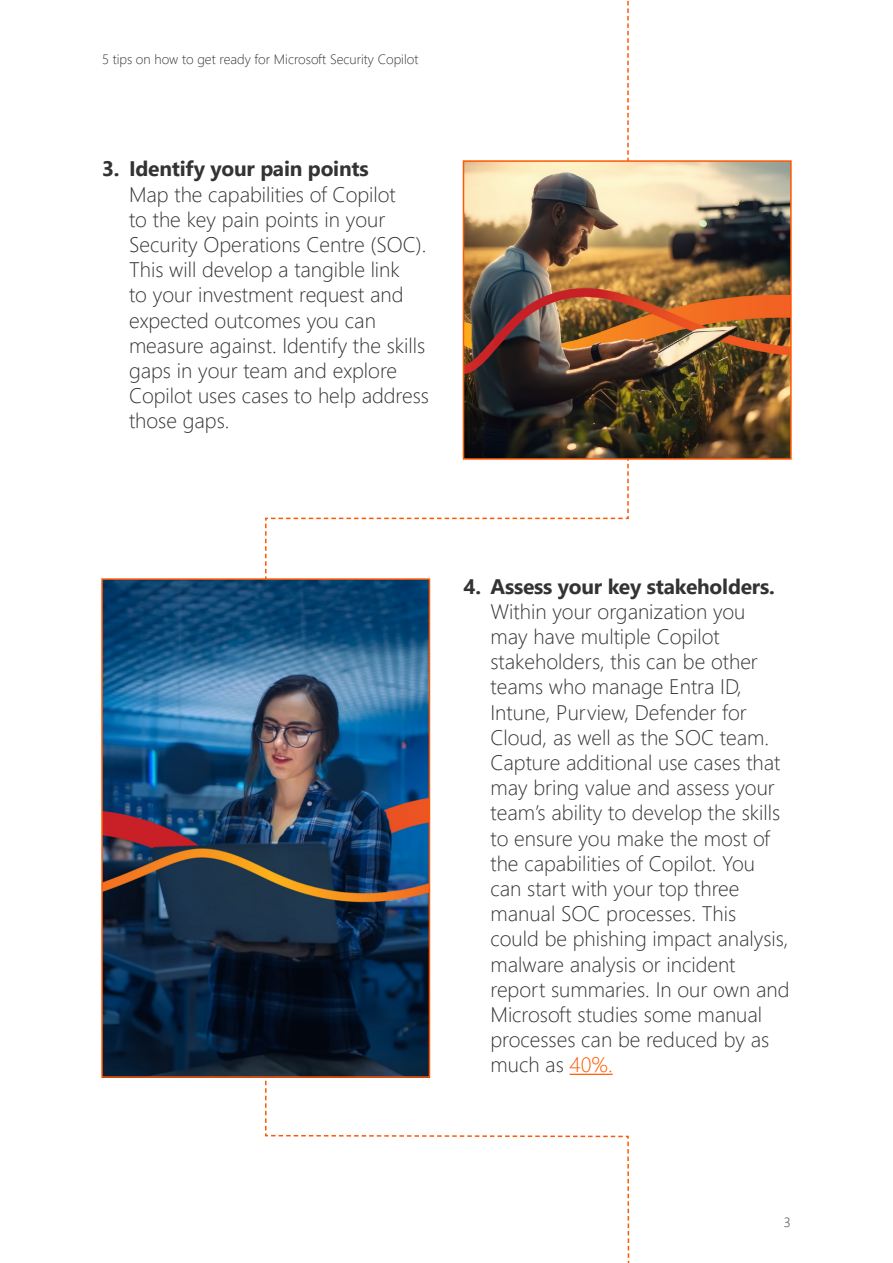
<style>
.page{position:relative;width:893px;height:1263px;background:#fff}
.page>*{position:absolute;margin:0;border:0;box-sizing:border-box;transform-origin:0 0}
.t1{font:300 21px/25.2px "Segoe UI";color:#333}
.t2{font:700 21px "Segoe UI";letter-spacing:-.01em;color:#333}
.t3{font:300 13.5px "Segoe UI";color:#333}
.s1{color:#ff5800}
</style>
<div class="page">
<svg style="left:265px;top:1px;width:365px;height:1262px"></svg>
<img style="left:462px;top:160px;width:330px;height:300px">
<img style="left:101px;top:578px;width:330px;height:500px">
<p class="t3" style="left:102px;top:46px;width:318px">5 tips on how to get ready for Microsoft Security Copilot</p>
<p class="t2" style="left:102px;top:149px;width:268px">3. Identify your pain points</p>
<p class="t1" style="left:129px;top:179px;width:301px">Map the capabilities of Copilot<br>to the key pain points in your<br>Security Operations Centre (SOC).<br>This will develop a tangible link<br>to your investment request and expected outcomes you can measure against. Identify the skills gaps in your team and explore<br>Copilot uses cases to help address those gaps.</p>
<p class="t2" style="left:463px;top:566px;width:313px">4. Assess your key stakeholders.</p>
<p class="t1" style="left:490px;top:597px;width:301px">Within your organization you<br>may have multiple Copilot stakeholders, this can be other teams who manage Entra ID,<br>Intune, Purview, Defender for<br>Cloud, as well as the SOC team.<br>Capture additional use cases that may bring value and assess your team’s ability to develop the skills to ensure you make the most of the capabilities of Copilot. You can start with your top three manual SOC processes. This could be phishing impact analysis, malware analysis or incident report summaries. In our own and<br>Microsoft studies some manual processes can be reduced by as much as <span class="s1">40%.</span></p>
<p class="t3" style="left:784px;top:1209px;width:8px">3</p>
</div>
